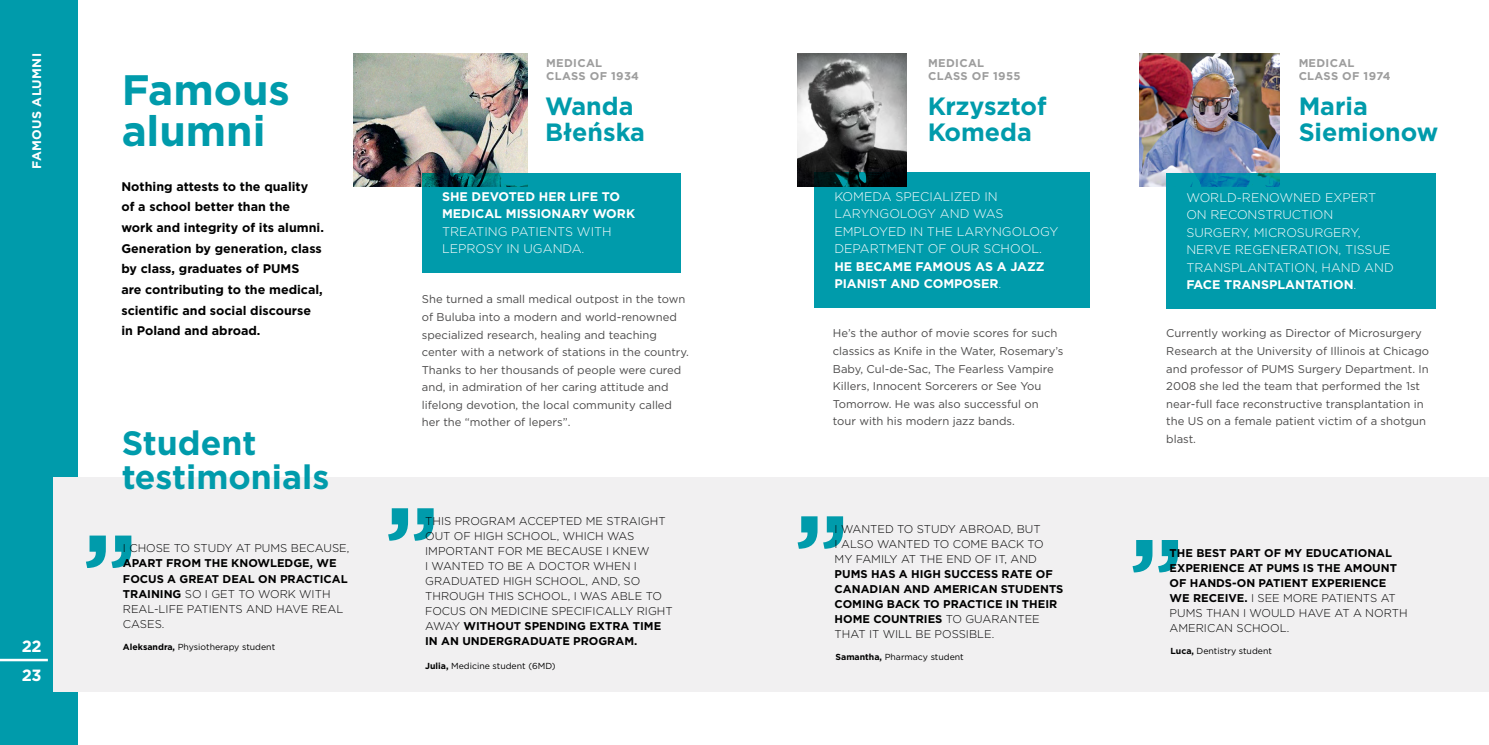
<style>
.page{position:relative;width:1489px;height:745px;background:#fff}
.page>*{position:absolute;margin:0;border:0;box-sizing:border-box;transform-origin:0 0}
.t1{font:700 42.5px/41.2px "Gotham";color:#009bab}
.t2{font:700 33.75px/33.8px "Gotham";color:#009bab}
.t3{font:700 25px/26.2px "Gotham";color:#009bab}
.t4{font:700 16.25px "Gotham";color:#fff}
.t5{font:300 12.5px/17.5px "Gotham";color:#fff}
.t6{font:700 12.5px/20.6px "Gotham";color:#000}
.t7{font:700 12.5px/17.5px "Gotham";color:#fff}
.t8{font:700 12.5px "Gotham";letter-spacing:.025em;color:#fff}
.t9{font:11.25px/17.5px "Gotham";color:#4b4a4a}
.t10{font:700 11.25px/15px "Gotham";color:#000}
.t11{font:300 11.25px/15px "Gotham";color:#000}
.t12{font:700 11.25px/13.5px "Gotham";letter-spacing:.03em;color:#9d9d9d}
.t13{font:8.75px "Gotham";color:#000}
.s1{font-weight:300}
.s2{font-weight:700}
</style>
<div class="page">
<img style="left:797px;top:53px;width:109px;height:134px">
<div style="left:0;top:0;width:78px;height:744px;background:#009bab"></div>
<div style="left:53px;top:477px;width:1435px;height:214px;background:#f1f0f1"></div>
<img style="left:353px;top:53px;width:174px;height:134px">
<div style="left:422px;top:173px;width:258px;height:99px;background:#009bab"></div>
<img style="left:1139px;top:53px;width:140px;height:134px">
<div style="left:1166px;top:173px;width:269px;height:135px;background:#009bab"></div>
<svg style="left:797px;top:516px;width:46px;height:32px"></svg>
<svg style="left:1132px;top:540px;width:45px;height:32px"></svg>
<svg style="left:86px;top:535px;width:45px;height:32px"></svg>
<svg style="left:388px;top:508px;width:45px;height:32px"></svg>
<div style="left:814px;top:172px;width:276px;height:135px;background:#009bab"></div>
<hr style="left:0;top:658px;width:48px;height:3px;background:#fff">
<p class="t8" style="left:29px;top:168px;width:117px;rotate:-90deg">FAMOUS ALUMNI</p>
<h3 class="t4" style="left:22px;top:634px;width:21px">22</h3>
<h3 class="t4" style="left:22px;top:663px;width:21px">23</h3>
<h1 class="t1" style="left:121px;top:69px;width:170px">Famous alumni</h1>
<p class="t6" style="left:121px;top:176px;width:204px">Nothing attests to the quality of a school better than the work and integrity of its alumni.<br>Generation by generation, class by class, graduates of PUMS<br>are contributing to the medical, scientific and social discourse in Poland and abroad.</p>
<h2 class="t2" style="left:121px;top:426px;width:209px">Student testimonials</h2>
<p class="t11" style="left:123px;top:540px;width:228px">I CHOSE TO STUDY AT PUMS BECAUSE,</p>
<p class="t10" style="left:123px;top:555px;width:226px">APART FROM THE KNOWLEDGE, WE<br>FOCUS A GREAT DEAL ON PRACTICAL<br>TRAINING <span class="s1">SO I GET TO WORK WITH<br>REAL-LIFE PATIENTS AND HAVE REAL<br>CASES.</span></p>
<p class="t13" style="left:123px;top:640px;width:154px"><span class="s2">Aleksandra,</span> Physiotherapy student</p>
<p class="t12" style="left:546px;top:56px;width:94px">MEDICAL<br>CLASS OF 1934</p>
<h3 class="t3" style="left:545px;top:92px;width:101px">Wanda<br>Błeńska</h3>
<p class="t7" style="left:442px;top:187px;width:195px">SHE DEVOTED HER LIFE TO<br>MEDICAL MISSIONARY WORK</p>
<p class="t5" style="left:442px;top:222px;width:171px">TREATING PATIENTS WITH<br>LEPROSY IN UGANDA.</p>
<p class="t9" style="left:422px;top:290px;width:268px">She turned a small medical outpost in the town of Buluba into a modern and world-renowned specialized research, healing and teaching center with a network of stations in the country.<br>Thanks to her thousands of people were cured and, in admiration of her caring attitude and lifelong devotion, the local community called her the “mother of lepers”.</p>
<p class="t11" style="left:425px;top:513px;width:249px">THIS PROGRAM ACCEPTED ME STRAIGHT<br>OUT OF HIGH SCHOOL, WHICH WAS<br>IMPORTANT FOR ME BECAUSE I KNEW<br>I WANTED TO BE A DOCTOR WHEN I<br>GRADUATED HIGH SCHOOL, AND, SO<br>THROUGH THIS SCHOOL, I WAS ABLE TO<br>FOCUS ON MEDICINE SPECIFICALLY RIGHT<br>AWAY <span class="s2">WITHOUT SPENDING EXTRA TIME<br>IN AN UNDERGRADUATE PROGRAM.</span></p>
<p class="t13" style="left:425px;top:660px;width:132px"><span class="s2">Julia,</span> Medicine student (6MD)</p>
<p class="t12" style="left:928px;top:56px;width:94px">MEDICAL<br>CLASS OF 1955</p>
<h3 class="t3" style="left:927px;top:92px;width:121px">Krzysztof<br>Komeda</h3>
<p class="t5" style="left:834px;top:187px;width:226px">KOMEDA SPECIALIZED IN<br>LARYNGOLOGY AND WAS<br>EMPLOYED IN THE LARYNGOLOGY<br>DEPARTMENT OF OUR SCHOOL.</p>
<p class="t7" style="left:834px;top:257px;width:212px">HE BECAME FAMOUS AS A JAZZ<br>PIANIST AND COMPOSER<span class="s1">.</span></p>
<p class="t9" style="left:832px;top:324px;width:232px">He’s the author of movie scores for such classics as Knife in the Water, Rosemary’s Baby, Cul-de-Sac, The Fearless Vampire Killers, Innocent Sorcerers or See You Tomorrow. He was also successful on tour with his modern jazz bands.</p>
<p class="t11" style="left:834px;top:521px;width:211px">I WANTED TO STUDY ABROAD, BUT<br>I ALSO WANTED TO COME BACK TO<br>MY FAMILY AT THE END OF IT, AND</p>
<p class="t10" style="left:834px;top:566px;width:230px">PUMS HAS A HIGH SUCCESS RATE OF<br>CANADIAN AND AMERICAN STUDENTS<br>COMING BACK TO PRACTICE IN THEIR<br>HOME COUNTRIES <span class="s1">TO GUARANTEE<br>THAT IT WILL BE POSSIBLE.</span></p>
<p class="t13" style="left:835px;top:651px;width:130px"><span class="s2">Samantha,</span> Pharmacy student</p>
<p class="t12" style="left:1298px;top:56px;width:93px">MEDICAL<br>CLASS OF 1974</p>
<h3 class="t3" style="left:1298px;top:92px;width:141px">Maria<br>Siemionow</h3>
<p class="t5" style="left:1186px;top:188px;width:209px">WORLD-RENOWNED EXPERT<br>ON RECONSTRUCTION<br>SURGERY, MICROSURGERY,<br>NERVE REGENERATION, TISSUE<br>TRANSPLANTATION, HAND AND<br><span class="s2">FACE TRANSPLANTATION</span>.</p>
<p class="t9" style="left:1166px;top:324px;width:264px">Currently working as Director of Microsurgery Research at the University of Illinois at Chicago and professor of PUMS Surgery Department. In 2008 she led the team that performed the 1st near-full face reconstructive transplantation in the US on a female patient victim of a shotgun blast.</p>
<p class="t10" style="left:1169px;top:545px;width:239px">THE BEST PART OF MY EDUCATIONAL<br>EXPERIENCE AT PUMS IS THE AMOUNT<br>OF HANDS-ON PATIENT EXPERIENCE<br>WE RECEIVE. <span class="s1">I SEE MORE PATIENTS AT<br>PUMS THAN I WOULD HAVE AT A NORTH<br>AMERICAN SCHOOL.</span></p>
<p class="t13" style="left:1170px;top:645px;width:103px"><span class="s2">Luca,</span> Dentistry student</p>
</div>
